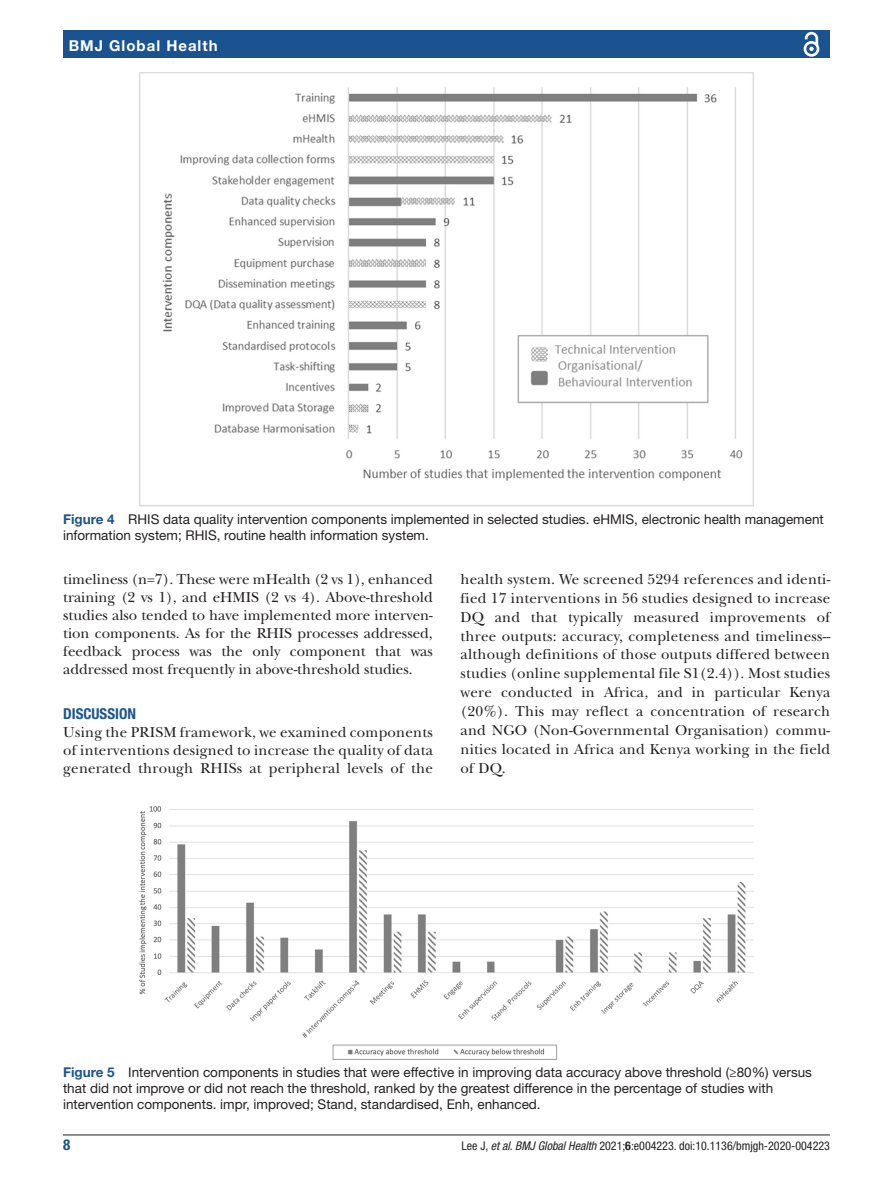
<style>
.page{position:relative;width:893px;height:1191px;background:#fff}
.page>*{position:absolute;margin:0;border:0;box-sizing:border-box;transform-origin:0 0}
.t1{font:15px/18.9px "New Baskerville";letter-spacing:.015em;color:#231f20;text-align:justify}
.t2{font:700 15px "Helvetica Neue LT Std";letter-spacing:.065em;color:#fff}
.t3{font:700 condensed 15px "Helvetica Neue LT Std";color:#1b5391}
.t4{font:13.5px/16.2px "Helvetica Neue LT Std";color:#231f20}
.t5{font:condensed 12px "Helvetica Neue LT Std";color:#231f20}
.s1{font-weight:700;color:#1b5391}
.s2{font-style:italic}
.s3{font-weight:700}
</style>
<div class="page">
<hr style="left:63px;top:1134px;width:767px;height:1px;background:#231f20">
<div style="left:63px;top:31px;width:767px;height:27px;background:#1b5391"></div>
<svg style="left:803px;top:31px;width:17px;height:26px"></svg>
<img style="left:140px;top:73px;width:613px;height:433px">
<img style="left:140px;top:806px;width:613px;height:253px">
<p class="t2" style="left:69px;top:36px;width:150px">BMJ Global Health</p>
<p class="t4" style="left:63px;top:510px;width:762px"><span class="s1">Figure 4</span> RHIS data quality intervention components implemented in selected studies. eHMIS, electronic health management information system; RHIS, routine health information system.</p>
<p class="t1" style="left:63px;top:570px;width:371px;line-height:18px">timeliness (n=7). These were mHealth (2 vs 1), enhanced training (2 vs 1), and eHMIS (2 vs 4). Above-threshold studies also tended to have implemented more interven&shy;tion components. As for the RHIS processes addressed, feedback process was the only component that was addressed most frequently in above-threshold studies.</p>
<p class="t3" style="left:63px;top:704px;width:74px">DISCUSSION</p>
<p class="t1" style="left:63px;top:723px;width:371px;line-height:18px">Using the PRISM framework, we examined components of interventions designed to increase the quality of data generated through RHISs at peripheral levels of the</p>
<p class="t1" style="left:461px;top:569px;width:371px">health system. We screened 5294 references and identi&shy;fied 17 interventions in 56 studies designed to increase DQ and that typically measured improvements of three outputs: accuracy, completeness and timeliness-- although definitions of those outputs differed between studies (online supplemental file S1(2.4)). Most studies were conducted in Africa, and in particular Kenya (20%). This may reflect a concentration of research and NGO (Non-Governmental Organisation) commu&shy;nities located in Africa and Kenya working in the field of DQ.</p>
<p class="t4" style="left:63px;top:1064px;width:750px"><span class="s1">Figure 5</span> Intervention components in studies that were effective in improving data accuracy above threshold (≥80%) versus that did not improve or did not reach the threshold, ranked by the greatest difference in the percentage of studies with intervention components. impr, improved; Stand, standardised, Enh, enhanced.</p>
<p class="t3" style="left:63px;top:1135px;width:9px">8</p>
<p class="t5" style="left:461px;top:1138px;width:370px">Lee J, <span class="s2">et al</span>. <span class="s2">BMJ Global Health</span> 2021;<span class="s3">6</span>:e004223. doi:10.1136/bmjgh-2020-004223</p>
</div>
